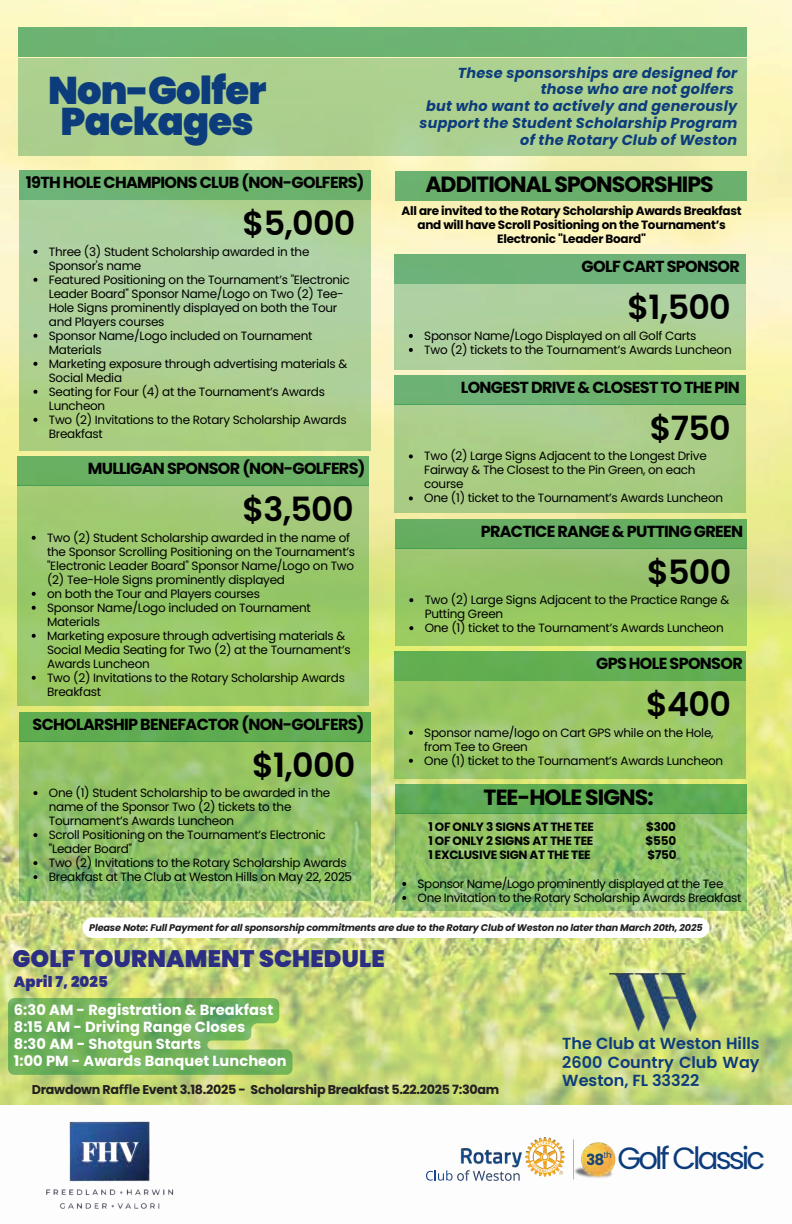
<style>
.page{position:relative;width:792px;height:1224px;background:#fff}
.page>*{position:absolute;margin:0;border:0;box-sizing:border-box;transform-origin:0 0}
.t1{font:900 38.6px/31.6px "Poppins";letter-spacing:-.02em;color:#0c3c7c;text-align:center}
.t2{font:600 33.4px "Poppins";letter-spacing:-.02em;color:#000}
.t3{font:30.8px "Poppins";letter-spacing:-.095em;color:#0c3c7c}
.t4{font:900 23.8px "Poppins";letter-spacing:.01em;color:#2c2e84}
.t5{font:700 22px "Poppins";letter-spacing:-.04em;color:#000}
.t6{font:700 16px "Poppins";letter-spacing:-.04em;color:#000}
.t7{font:600 16px/18.8px "Poppins";color:#0c3c7c;text-align:justify}
.t8{font:900 15px "Poppins";letter-spacing:.01em;color:#2c2e84}
.t9{font:700 14.6px/17.2px "Poppins";letter-spacing:.005em;color:#fff}
.t10{font:italic 700 14.4px/16.8px "Poppins";letter-spacing:.015em;color:#0c3c7c;text-align:right}
.t11{font:700 12.8px "Poppins";letter-spacing:-.02em;color:#231f20}
.t12{font:12px/14px "Poppins";letter-spacing:-.02em;color:#000}
.t13{font:700 12px/14px "Poppins";letter-spacing:-.02em;color:#000;text-align:center}
.t14{font:italic 700 9.6px "Poppins";letter-spacing:-.015em;color:#231f20}
.t15{font:8.6px "Poppins";color:#0c3c7c}
.s1{font-family:"Noto Sans"}
.s2{font-weight:700;font-size:15.4px}
</style>
<div class="page">
<img style="left:0;top:0;width:792px;height:1105px">
<div style="left:19px;top:58px;width:728px;height:98px;background:#add08f"></div>
<div style="left:19px;top:28px;width:728px;height:29px;background:#6cb472"></div>
<img style="left:28px;top:1083px;width:162px;height:126px">
<svg style="left:19px;top:200px;width:352px;height:251px;background:#adcf95"></svg>
<div style="left:19px;top:171px;width:352px;height:29px;background:#6cb26c"></div>
<div style="left:17px;top:486px;width:352px;height:220px;background:linear-gradient(to bottom,#a0c977,#98c961)"></div>
<div style="left:17px;top:457px;width:352px;height:29px;background:#69b065"></div>
<svg style="left:19px;top:741px;width:352px;height:160px;background:#8fbf67"></svg>
<div style="left:19px;top:712px;width:352px;height:29px;background:#60ac50"></div>
<div style="left:394px;top:284px;width:352px;height:85px;background:linear-gradient(to bottom,#aed1a4,#aed08d)"></div>
<div style="left:394px;top:255px;width:352px;height:29px;background:#6cb279"></div>
<div style="left:394px;top:405px;width:352px;height:108px;background:linear-gradient(to bottom,#add08f,#a5ca7c)"></div>
<div style="left:394px;top:375px;width:352px;height:30px;background:#6cb271"></div>
<div style="left:395px;top:548px;width:352px;height:98px;background:linear-gradient(to bottom,#99c173,#9acc5d)"></div>
<div style="left:395px;top:519px;width:352px;height:29px;background:#65ad61"></div>
<svg style="left:395px;top:681px;width:351px;height:97px;background:#9cc866"></svg>
<div style="left:395px;top:652px;width:351px;height:29px;background:#62af50"></div>
<div style="left:395px;top:171px;width:352px;height:29px;background:#6aaf6b"></div>
<div style="left:395px;top:784px;width:352px;height:30px;background:#5fab53"></div>
<svg style="left:395px;top:813px;width:352px;height:98px;background:#8ec069"></svg>
<img style="left:610px;top:959px;width:87px;height:87px">
<svg style="left:33px;top:250px;width:4px;height:4px"></svg>
<svg style="left:33px;top:278px;width:4px;height:4px"></svg>
<svg style="left:33px;top:334px;width:4px;height:4px"></svg>
<svg style="left:33px;top:362px;width:4px;height:4px"></svg>
<svg style="left:33px;top:390px;width:4px;height:4px"></svg>
<svg style="left:33px;top:418px;width:4px;height:4px"></svg>
<svg style="left:32px;top:536px;width:4px;height:4px"></svg>
<svg style="left:32px;top:592px;width:4px;height:4px"></svg>
<svg style="left:32px;top:606px;width:4px;height:4px"></svg>
<svg style="left:32px;top:634px;width:4px;height:4px"></svg>
<svg style="left:32px;top:676px;width:4px;height:4px"></svg>
<svg style="left:33px;top:791px;width:4px;height:4px"></svg>
<svg style="left:33px;top:833px;width:4px;height:4px"></svg>
<svg style="left:33px;top:861px;width:4px;height:4px"></svg>
<svg style="left:33px;top:875px;width:4px;height:4px"></svg>
<svg style="left:409px;top:334px;width:4px;height:4px"></svg>
<svg style="left:409px;top:348px;width:4px;height:4px"></svg>
<svg style="left:409px;top:454px;width:4px;height:4px"></svg>
<svg style="left:409px;top:496px;width:4px;height:4px"></svg>
<svg style="left:409px;top:598px;width:4px;height:4px"></svg>
<svg style="left:409px;top:626px;width:4px;height:4px"></svg>
<svg style="left:409px;top:731px;width:4px;height:4px"></svg>
<svg style="left:409px;top:759px;width:4px;height:4px"></svg>
<svg style="left:402px;top:882px;width:4px;height:4px"></svg>
<svg style="left:402px;top:896px;width:4px;height:4px"></svg>
<svg style="left:82px;top:917px;width:628px;height:21px"></svg>
<svg style="left:8px;top:998px;width:285px;height:77px;background:#77b45d"></svg>
<svg style="left:426px;top:1170px;width:26px;height:11px"></svg>
<img style="left:457px;top:1148px;width:65px;height:33px">
<img style="left:525px;top:1137px;width:40px;height:40px">
<img style="left:573px;top:1139px;width:43px;height:41px">
<h1 class="t1" style="left:48px;top:74px;width:220px">Non-Golfer<br>Packages</h1>
<h6 class="t10" style="left:420px;top:64px;width:319px">These sponsorships are designed for those who are not golfers<br>but who want to actively and generously support the Student Scholarship Program of the Rotary Club of Weston</h6>
<h4 class="t6" style="left:26px;top:171px;width:340px">19TH HOLE CHAMPIONS CLUB (NON-GOLFERS)</h4>
<p class="t5" style="left:425px;top:168px;width:290px">ADDITIONAL SPONSORSHIPS</p>
<p class="t13" style="left:402px;top:204px;width:342px">All are invited to the Rotary Scholarship Awards Breakfast and will have Scroll Positioning on the Tournament’s<br>Electronic "Leader Board"</p>
<p class="t2" style="left:243px;top:200px;width:114px">$5,000</p>
<h2 class="t12" style="left:49px;top:245px;width:262px">Three (3) Student Scholarship awarded in the<br>Sponsor's name</h2>
<p class="t12" style="left:49px;top:273px;width:302px">Featured Positioning on the Tournament’s "Electronic Leader Board" Sponsor Name/Logo on Two (2) Tee-Hole Signs prominently displayed on both the Tour and Players courses</p>
<p class="t12" style="left:49px;top:329px;width:265px">Sponsor Name/Logo included on Tournament<br>Materials</p>
<p class="t12" style="left:49px;top:357px;width:300px">Marketing exposure through advertising materials &amp;<br>Social Media</p>
<p class="t12" style="left:49px;top:385px;width:278px">Seating for Four (4) at the Tournament’s Awards<br>Luncheon</p>
<p class="t12" style="left:49px;top:413px;width:299px">Two (2) Invitations to the Rotary Scholarship Awards<br>Breakfast</p>
<h3 class="t6" style="left:582px;top:256px;width:160px">GOLF CART SPONSOR</h3>
<h2 class="t2" style="left:627px;top:284px;width:105px">$1,500</h2>
<p class="t12" style="left:424px;top:329px;width:274px">Sponsor Name/Logo Displayed on all Golf Carts</p>
<h4 class="t12" style="left:424px;top:343px;width:309px">Two (2) tickets to the Tournament’s Awards Luncheon</h4>
<p class="t6" style="left:461px;top:376px;width:281px">LONGEST DRIVE &amp; CLOSEST TO THE PIN</p>
<h2 class="t2" style="left:650px;top:405px;width:82px">$750</h2>
<h4 class="t6" style="left:88px;top:457px;width:279px">MULLIGAN SPONSOR (NON-GOLFERS)</h4>
<p class="t2" style="left:242px;top:486px;width:113px">$3,500</p>
<h2 class="t12" style="left:47px;top:531px;width:310px">Two (2) Student Scholarship awarded in the name of the Sponsor Scrolling Positioning on the Tournament’s "Electronic Leader Board" Sponsor Name/Logo on Two (2) Tee-Hole Signs prominently displayed</h2>
<p class="t12" style="left:47px;top:587px;width:214px">on both the Tour and Players courses</p>
<p class="t12" style="left:47px;top:601px;width:265px">Sponsor Name/Logo included on Tournament<br>Materials</p>
<p class="t12" style="left:47px;top:629px;width:305px">Marketing exposure through advertising materials &amp;<br>Social Media Seating for Two (2) at the Tournament’s<br>Awards Luncheon</p>
<p class="t12" style="left:47px;top:671px;width:299px">Two (2) Invitations to the Rotary Scholarship Awards<br>Breakfast</p>
<h4 class="t6" style="left:33px;top:713px;width:334px">SCHOLARSHIP BENEFACTOR (NON-GOLFERS)</h4>
<p class="t2" style="left:252px;top:742px;width:105px">$1,000</p>
<p class="t12" style="left:424px;top:449px;width:284px">Two (2) Large Signs Adjacent to the Longest Drive<br>Fairway &amp; The Closest to the Pin Green, on each course</p>
<h4 class="t12" style="left:424px;top:491px;width:300px">One (1) ticket to the Tournament’s Awards Luncheon</h4>
<p class="t6" style="left:481px;top:520px;width:264px">PRACTICE RANGE &amp; PUTTING GREEN</p>
<h2 class="t2" style="left:647px;top:549px;width:86px">$500</h2>
<p class="t12" style="left:425px;top:593px;width:306px">Two (2) Large Signs Adjacent to the Practice Range &amp;<br>Putting Green</p>
<h4 class="t12" style="left:425px;top:621px;width:300px">One (1) ticket to the Tournament’s Awards Luncheon</h4>
<p class="t6" style="left:596px;top:652px;width:148px">GPS HOLE SPONSOR</p>
<h2 class="t2" style="left:646px;top:681px;width:86px">$400</h2>
<p class="t12" style="left:424px;top:726px;width:291px">Sponsor name/logo on Cart GPS while on the Hole, from Tee to Green</p>
<h4 class="t12" style="left:424px;top:754px;width:300px">One (1) ticket to the Tournament’s Awards Luncheon</h4>
<h2 class="t12" style="left:49px;top:786px;width:283px">One (1) Student Scholarship to be awarded in the name of the Sponsor Two (2) tickets to the<br>Tournament’s Awards Luncheon</h2>
<p class="t12" style="left:49px;top:828px;width:278px">Scroll Positioning on the Tournament’s Electronic "Leader Board"</p>
<p class="t12" style="left:49px;top:856px;width:299px">Two (2) Invitations to the Rotary Scholarship Awards</p>
<p class="t12" style="left:49px;top:870px;width:305px">Breakfast at The Club at Weston Hills on May 22, 2025</p>
<h3 class="t5" style="left:484px;top:782px;width:172px">TEE-HOLE SIGNS:</h3>
<p class="t13" style="left:428px;top:820px;width:167px">1 OF ONLY 3 SIGNS AT THE TEE</p>
<p class="t13" style="left:646px;top:820px;width:32px">$300</p>
<p class="t13" style="left:428px;top:834px;width:167px">1 OF ONLY 2 SIGNS AT THE TEE</p>
<p class="t13" style="left:646px;top:834px;width:32px">$550</p>
<p class="t13" style="left:428px;top:848px;width:164px">1 EXCLUSIVE SIGN AT THE TEE</p>
<p class="t13" style="left:647px;top:848px;width:31px">$750</p>
<p class="t12" style="left:418px;top:877px;width:307px">Sponsor Name/Logo prominently displayed at the Tee</p>
<p class="t12" style="left:418px;top:891px;width:325px">One Invitation to the Rotary Scholarship Awards Breakfast</p>
<h3 class="t14" style="left:89px;top:920px;width:615px">Please Note: Full Payment for all sponsorship commitments are due to the Rotary Club of Weston no later than March 20th, 2025</h3>
<p class="t4" style="left:12px;top:942px;width:374px">GOLF TOURNAMENT SCHEDULE</p>
<h5 class="t9" style="left:14px;top:1001px;width:274px">6:30 AM - Registration &amp; Breakfast<br>8:15 AM - Driving Range Closes<br>8:30 AM - Shotgun Starts<br>1:00 PM - Awards Banquet Luncheon</h5>
<h5 class="t8" style="left:14px;top:972px;width:96px">April 7, 2025</h5>
<h5 class="t7" style="left:562px;top:1034px;width:199px">The Club at Weston Hills 2600 Country Club Way Weston, FL 33322</h5>
<p class="t11" style="left:32px;top:1080px;width:469px">Drawdown Ra<span class="s1">ffl</span>e Event 3.18.2025 - Scholarship Breakfast 5.22.2025 7:30am</p>
<h3 class="t3" style="left:587px;top:1137px;width:180px"><span class="s2">38</span> Golf Classic</h3>
<p class="t15" style="left:604px;top:1149px;width:9px">th</p>
</div>
